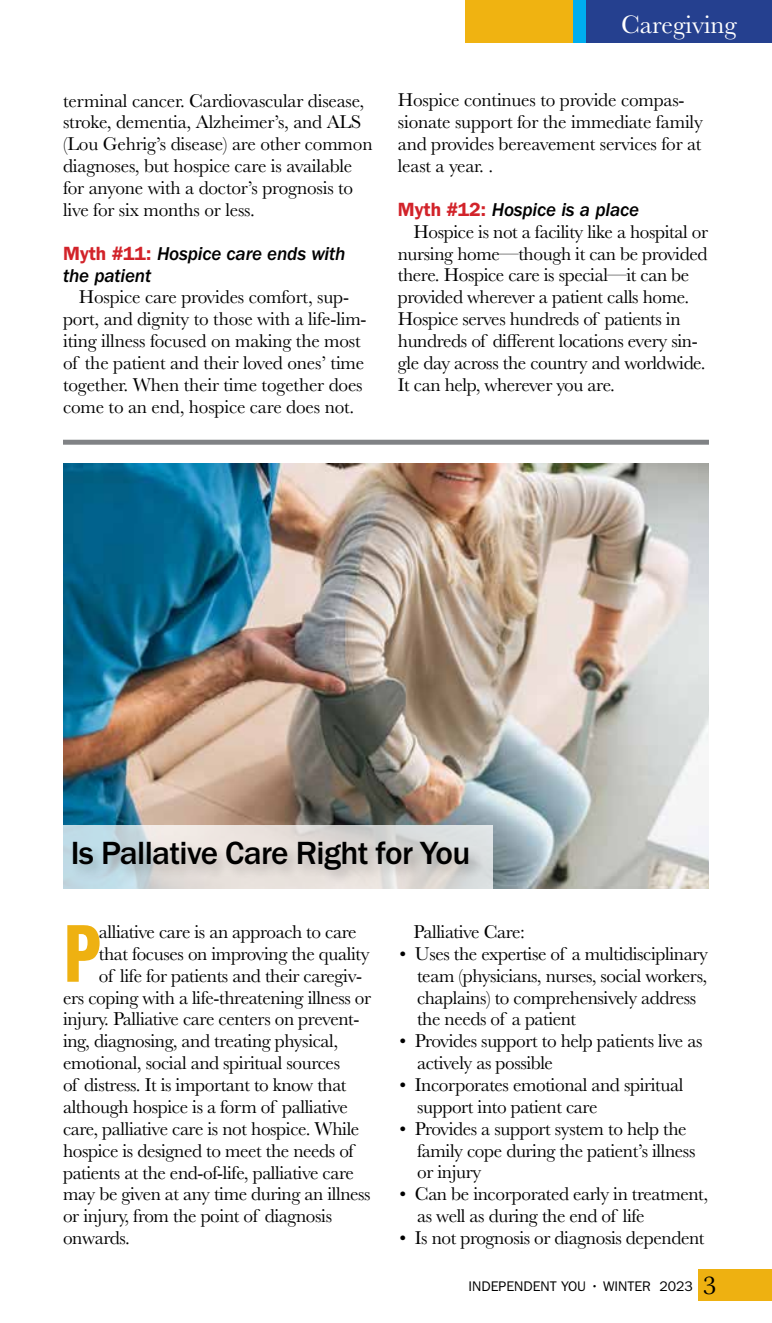
<style>
.page{position:relative;width:772px;height:1323px;background:#fff}
.page>*{position:absolute;margin:0;border:0;box-sizing:border-box;transform-origin:0 0}
.t1{font:84.88px "ITC Franklin Gothic Std Dm Cp";color:#eeb111}
.t2{font:700 33.25px "Franklin Gothic";letter-spacing:-.02em;color:#000}
.t3{font:26.25px "Baskerville";color:#fff}
.t4{font:19.25px/21.9px "Baskerville";letter-spacing:-.02em;color:#000}
.t5{font:19.25px/21.9px "ITC Franklin Gothic Std Med It";letter-spacing:-.01em;color:#000}
.t6{font:14px "ITC Franklin Gothic Std";color:#000}
.s1{font-family:"ITC Franklin Gothic Std";font-weight:600;color:#d2232a}
.s2{font-family:"Kepler Std";font-weight:300;font-size:28px}
</style>
<div class="page">
<div style="left:699px;top:1269px;width:73px;height:32px;background:#eeb111"></div>
<div style="left:466px;top:0;width:306px;height:42px;background:#25408f"></div>
<div style="left:466px;top:0;width:120px;height:42px;background:#f0b311"></div>
<div style="left:573px;top:0;width:13px;height:42px;background:#00aeef"></div>
<img style="left:63px;top:464px;width:646px;height:424px">
<svg style="left:63px;top:825px;width:430px;height:64px;background:#d9dddd"></svg>
<div style="left:70px;top:839px;width:414px;height:47px;background:#000;opacity:.2"></div>
<div style="left:63px;top:440px;width:646px;height:5px;background:#808285"></div>
<p class="t4" style="left:63px;top:90px;width:311px">terminal cancer. Cardiovascular disease, stroke, dementia, Alzheimer’s, and ALS (Lou Gehrig’s disease) are other common diagnoses, but hospice care is available for anyone with a doctor’s prognosis to live for six months or less.</p>
<p class="t5" style="left:63px;top:243px;width:284px"><span class="s1">Myth #11:</span> Hospice care ends with the patient</p>
<p class="t4" style="left:63px;top:287px;width:305px;text-indent:16px">Hospice care provides comfort, sup&shy;port, and dignity to those with a life-lim&shy;iting illness focused on making the most of the patient and their loved ones’ time together. When their time together does come to an end, hospice care does not.</p>
<h3 class="t3" style="left:621px;top:8px;width:117px">Caregiving</h3>
<p class="t4" style="left:398px;top:90px;width:306px">Hospice continues to provide compas&shy;sionate support for the immediate family and provides bereavement services for at least a year. .</p>
<p class="t5" style="left:398px;top:199px;width:243px"><span class="s1">Myth #12:</span> Hospice is a place</p>
<p class="t4" style="left:398px;top:221px;width:312px;text-indent:16px">Hospice is not a facility like a hospital or nursing home—though it can be provided there. Hospice care is special—it can be provided wherever a patient calls home.<br>Hospice serves hundreds of patients in hundreds of different locations every sin&shy;gle day across the country and worldwide.<br>It can help, wherever you are.</p>
<h2 class="t2" style="left:71px;top:834px;width:401px">Is Pallative Care Right for You</h2>
<h1 class="t1" style="left:63px;top:907px;width:39px">P</h1>
<p class="t4" style="left:99px;top:921px;width:259px">alliative care is an approach to care</p>
<p class="t4" style="left:99px;top:943px;width:272px">that focuses on improving the quality</p>
<p class="t4" style="left:99px;top:965px;width:265px">of life for patients and their caregiv-</p>
<p class="t4" style="left:63px;top:987px;width:310px">ers coping with a life-threatening illness or</p>
<p class="t4" style="left:63px;top:1009px;width:298px">injury. Palliative care centers on prevent-</p>
<p class="t4" style="left:63px;top:1030px;width:277px">ing, diagnosing, and treating physical,</p>
<p class="t4" style="left:63px;top:1052px;width:278px">emotional, social and spiritual sources</p>
<p class="t4" style="left:63px;top:1074px;width:285px">of distress. It is important to know that</p>
<p class="t4" style="left:63px;top:1096px;width:286px">although hospice is a form of palliative</p>
<p class="t4" style="left:63px;top:1118px;width:298px">care, palliative care is not hospice. While</p>
<p class="t4" style="left:63px;top:1140px;width:292px">hospice is designed to meet the needs of</p>
<p class="t4" style="left:63px;top:1162px;width:292px">patients at the end-of-life, palliative care</p>
<p class="t4" style="left:63px;top:1184px;width:309px">may be given at any time during an illness</p>
<p class="t4" style="left:63px;top:1205px;width:270px">or injury, from the point of diagnosis</p>
<p class="t4" style="left:63px;top:1227px;width:68px">onwards.</p>
<p class="t4" style="left:413px;top:921px;width:113px">Palliative Care:</p>
<p class="t4" style="left:417px;top:943px;width:292px;text-indent:-17px">• Uses the expertise of a multidisciplinary team (physicians, nurses, social workers, chaplains) to comprehensively address the needs of a patient</p>
<p class="t4" style="left:417px;top:1030px;width:287px;text-indent:-17px">• Provides support to help patients live as actively as possible</p>
<p class="t4" style="left:417px;top:1074px;width:268px;text-indent:-17px">• Incorporates emotional and spiritual support into patient care</p>
<p class="t4" style="left:417px;top:1118px;width:280px;text-indent:-17px">• Provides a support system to help the family cope during the patient’s illness or injury</p>
<p class="t4" style="left:417px;top:1183px;width:293px;text-indent:-17px">• Can be incorporated early in treatment, as well as during the end of life</p>
<p class="t4" style="left:399px;top:1227px;width:306px">• Is not prognosis or diagnosis dependent</p>
<p class="t6" style="left:468px;top:1278px;width:249px">INDEPENDENT YOU • WINTER 2023 <span class="s2">3</span></p>
</div>
